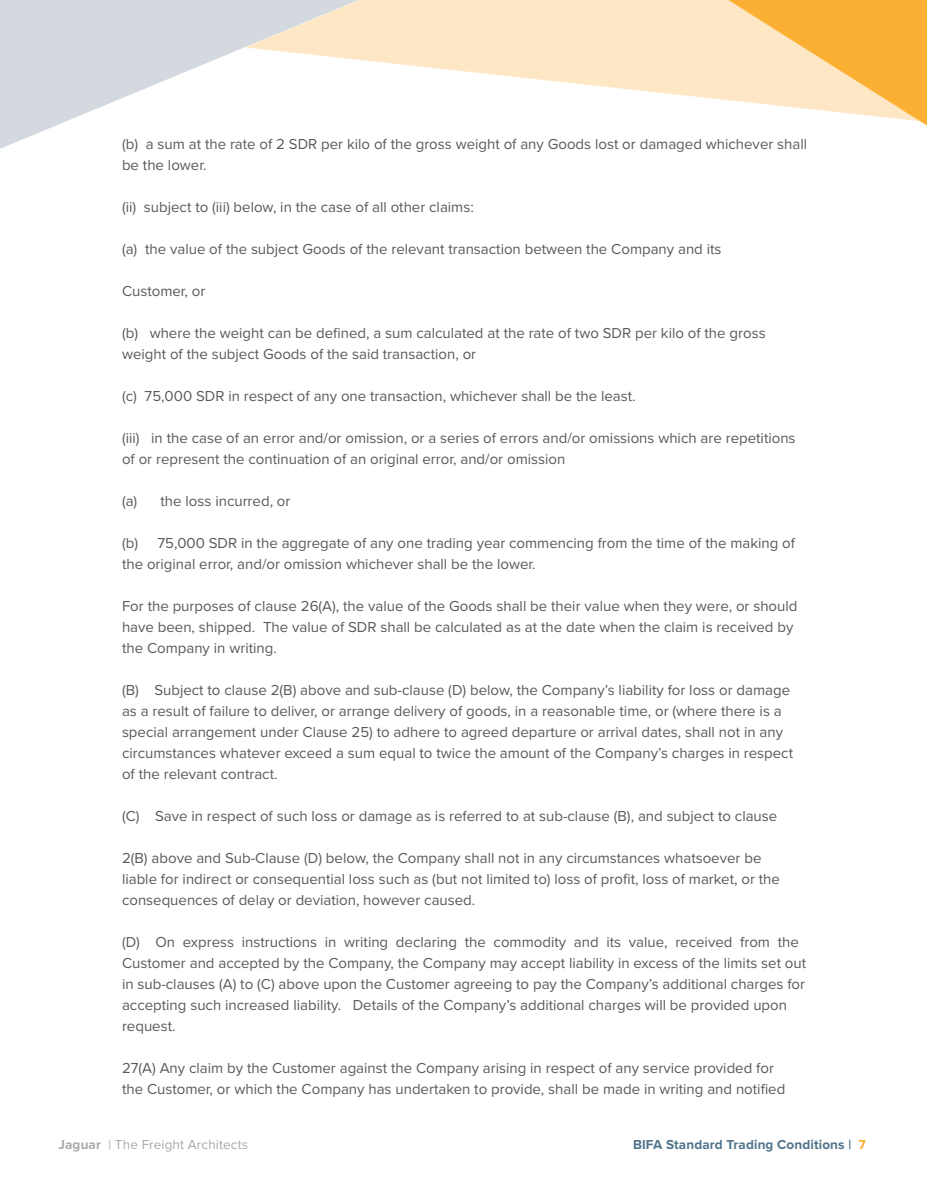
<style>
.page{position:relative;width:927px;height:1197px;background:#fff}
.page>*{position:absolute;margin:0;border:0;box-sizing:border-box;transform-origin:0 0}
.t1{font:15px/21px "Proxima Nova";color:#5a5a5d}
.t2{font:700 13.5px "Proxima Nova";letter-spacing:.01em;color:#51748b}
.t3{font:13.5px "Proxima Nova";letter-spacing:.01em;color:#a8a9ad}
.s1{font-weight:700}
.s2{color:#fbb033}
</style>
<div class="page">
<svg style="left:0;top:0;width:245px;height:149px;fill:#d4d8df"></svg>
<svg style="left:245px;top:0;width:483px;height:100px;fill:#fee7c5"></svg>
<svg style="left:728px;top:0;width:199px;height:126px;background:#fcce83"></svg>
<p class="t1" style="left:122px;top:133px;width:687px">(b) a sum at the rate of 2 SDR per kilo of the gross weight of any Goods lost or damaged whichever shall be the lower.</p>
<p class="t1" style="left:122px;top:196px;width:353px">(ii) subject to (iii) below, in the case of all other claims:</p>
<p class="t1" style="left:122px;top:238px;width:601px">(a) the value of the subject Goods of the relevant transaction between the Company and its</p>
<p class="t1" style="left:122px;top:280px;width:85px">Customer, or</p>
<p class="t1" style="left:122px;top:322px;width:645px">(b) where the weight can be defined, a sum calculated at the rate of two SDR per kilo of the gross weight of the subject Goods of the said transaction, or</p>
<p class="t1" style="left:122px;top:385px;width:515px">(c) 75,000 SDR in respect of any one transaction, whichever shall be the least.</p>
<p class="t1" style="left:122px;top:427px;width:675px">(iii) in the case of an error and/or omission, or a series of errors and/or omissions which are repetitions of or represent the continuation of an original error, and/or omission</p>
<p class="t1" style="left:122px;top:490px;width:170px">(a) the loss incurred, or</p>
<p class="t1" style="left:122px;top:532px;width:675px">(b) 75,000 SDR in the aggregate of any one trading year commencing from the time of the making of the original error, and/or omission whichever shall be the lower.</p>
<p class="t1" style="left:122px;top:595px;width:677px">For the purposes of clause 26(A), the value of the Goods shall be their value when they were, or should have been, shipped. The value of SDR shall be calculated as at the date when the claim is received by the Company in writing.</p>
<p class="t1" style="left:122px;top:679px;width:673px">(B) Subject to clause 2(B) above and sub-clause (D) below, the Company’s liability for loss or damage as a result of failure to deliver, or arrange delivery of goods, in a reasonable time, or (where there is a special arrangement under Clause 25) to adhere to agreed departure or arrival dates, shall not in any circumstances whatever exceed a sum equal to twice the amount of the Company’s charges in respect of the relevant contract.</p>
<p class="t1" style="left:122px;top:805px;width:657px">(C) Save in respect of such loss or damage as is referred to at sub-clause (B), and subject to clause</p>
<p class="t1" style="left:122px;top:847px;width:659px">2(B) above and Sub-Clause (D) below, the Company shall not in any circumstances whatsoever be liable for indirect or consequential loss such as (but not limited to) loss of profit, loss of market, or the consequences of delay or deviation, however caused.</p>
<p class="t1" style="left:122px;top:931px;width:686px">(D) On express instructions in writing declaring the commodity and its value, received from the Customer and accepted by the Company, the Company may accept liability in excess of the limits set out in sub-clauses (A) to (C) above upon the Customer agreeing to pay the Company’s additional charges for accepting such increased liability. Details of the Company’s additional charges will be provided upon request.</p>
<p class="t1" style="left:122px;top:1057px;width:665px">27(A) Any claim by the Customer against the Company arising in respect of any service provided for the Customer, or which the Company has undertaken to provide, shall be made in writing and notified</p>
<p class="t3" style="left:58px;top:1135px;width:191px"><span class="s1">Jaguar</span> | The Freight Architects</p>
<p class="t2" style="left:633px;top:1135px;width:234px">BIFA Standard Trading Conditions | <span class="s2">7</span></p>
</div>
